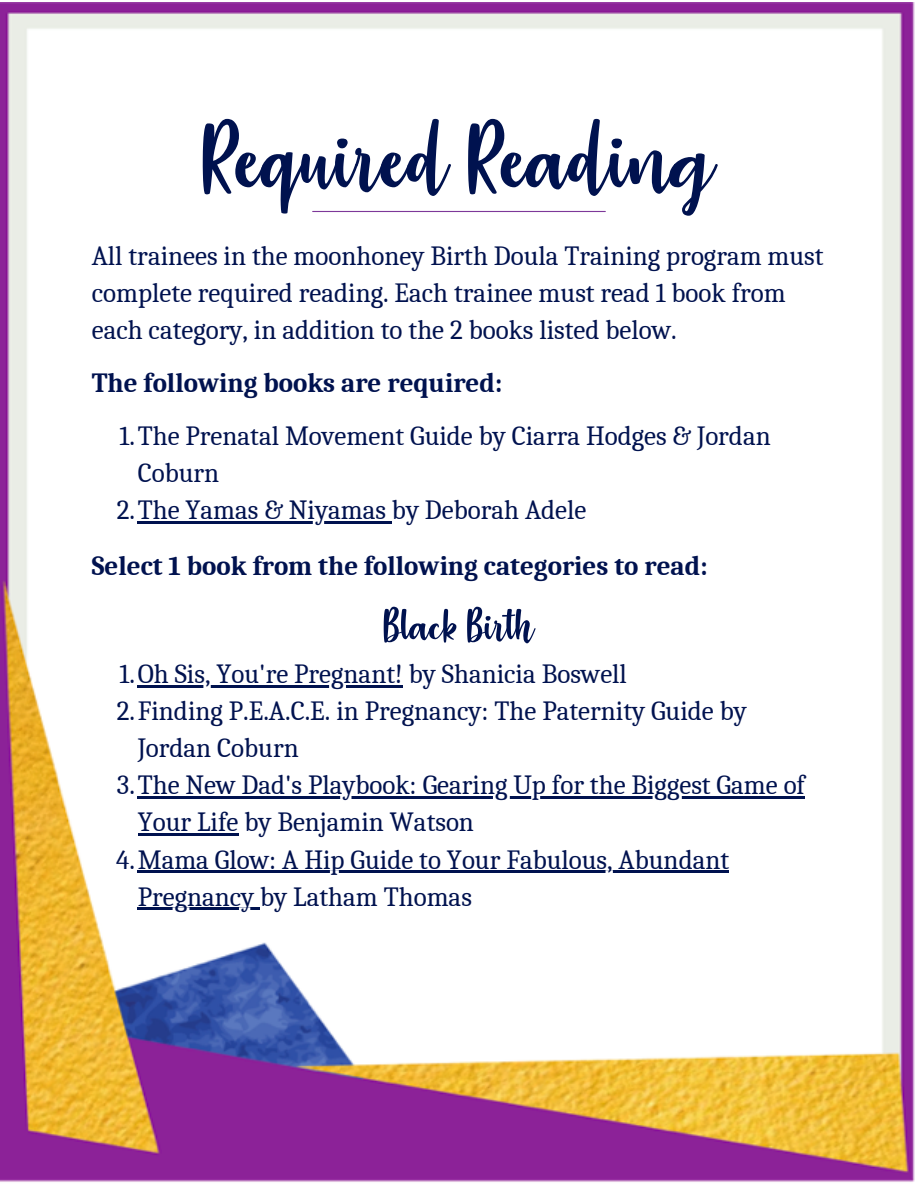
<style>
.page{position:relative;width:918px;height:1188px;background:#fff}
.page>*{position:absolute;margin:0;border:0;box-sizing:border-box;transform-origin:0 0}
.t1{font:113.7px "Strawberry Blossom";color:#00124f}
.t2{font:54px "Strawberry Blossom";color:#00124f}
.t3{font:27px/37.2px "Caladea";color:#00124f}
.t4{font:700 27px "Caladea";color:#00124f}
</style>
<div class="page">
<img style="left:0;top:2px;width:915px;height:1180px">
<hr style="left:313px;top:211px;width:292px;height:1px;background:#7d3899">
<hr style="left:138px;top:521px;width:254px;height:3px;background:#00124f">
<hr style="left:138px;top:685px;width:265px;height:2px;background:#00124f">
<hr style="left:138px;top:796px;width:667px;height:3px;background:#00124f">
<hr style="left:138px;top:834px;width:100px;height:2px;background:#00124f">
<hr style="left:138px;top:871px;width:591px;height:2px;background:#00124f">
<hr style="left:138px;top:908px;width:122px;height:2px;background:#00124f">
<p class="t1" style="left:203px;top:102px;width:514px">Required Reading</p>
<p class="t3" style="left:92px;top:237px;width:733px">All trainees in the moonhoney Birth Doula Training program must complete required reading. Each trainee must read 1 book from each category, in addition to the 2 books listed below.</p>
<p class="t4" style="left:92px;top:367px;width:412px">The following books are required:</p>
<p class="t3" style="left:138px;top:417px;width:635px;text-indent:-18px">1.The Prenatal Movement Guide by Ciarra Hodges &amp; Jordan<br>Coburn</p>
<p class="t3" style="left:117px;top:492px;width:471px">2.The Yamas &amp; Niyamas by Deborah Adele</p>
<p class="t4" style="left:92px;top:551px;width:617px">Select 1 book from the following categories to read:</p>
<p class="t2" style="left:384px;top:599px;width:152px">Black Birth</p>
<p class="t3" style="left:120px;top:656px;width:509px">1.Oh Sis, You're Pregnant! by Shanicia Boswell</p>
<p class="t3" style="left:138px;top:693px;width:611px;text-indent:-21px">2.Finding P.E.A.C.E. in Pregnancy: The Paternity Guide by<br>Jordan Coburn</p>
<p class="t3" style="left:138px;top:767px;width:669px;text-indent:-21px">3.The New Dad's Playbook: Gearing Up for the Biggest Game of<br>Your Life by Benjamin Watson</p>
<p class="t3" style="left:138px;top:841px;width:593px;text-indent:-22px">4.Mama Glow: A Hip Guide to Your Fabulous, Abundant<br>Pregnancy by Latham Thomas</p>
</div>
